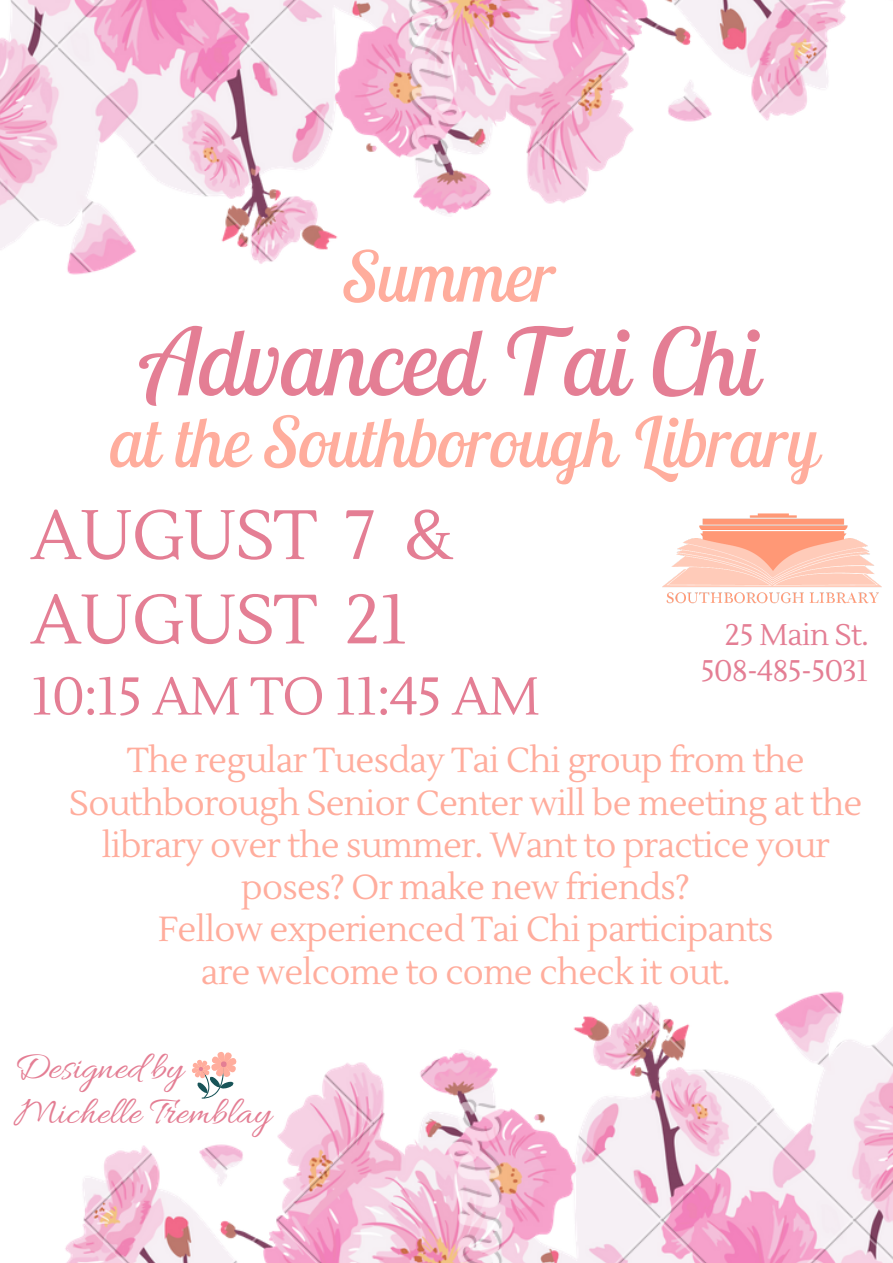
<style>
.page{position:relative;width:893px;height:1263px;background:#fff}
.page>*{position:absolute;margin:0;border:0;box-sizing:border-box;transform-origin:0 0}
.t1{font:italic 92.7px "Lobster Two";color:#e47e94}
.t2{font:italic 69.53px "Lobster Two";color:#ffad9d}
.t3{font:69.53px/84.4px "Lustria";letter-spacing:-.02em;color:#e47e94}
.t4{font:52.95px "Lustria";letter-spacing:-.02em;color:#e47e94}
.t5{font:39.75px/44.5px "Allura";color:#e47e94}
.t6{font:34.72px/42.2px "Lustria";letter-spacing:-.02em;color:#ffad9d;text-align:center}
.t7{font:29.78px/36px "Lustria";letter-spacing:-.02em;color:#e47e94;text-align:right}
</style>
<div class="page">
<img style="left:0;top:0;width:846px;height:275px">
<img style="left:65px;top:991px;width:828px;height:272px">
<svg style="left:192px;top:1052px;width:44px;height:46px"></svg>
<img style="left:662px;top:513px;width:220px;height:91px">
<h2 class="t2" style="left:343px;top:232px;width:213px">Summer</h2>
<h1 class="t1" style="left:143px;top:303px;width:618px">Advanced Tai Chi</h1>
<h2 class="t2" style="left:110px;top:397px;width:711px">at the Southborough Library</h2>
<h2 class="t3" style="left:31px;top:495px;width:424px">AUGUST 7 &amp;<br>AUGUST 21</h2>
<p class="t7" style="left:701px;top:617px;width:169px">25 Main St.<br>508-485-5031</p>
<h3 class="t4" style="left:31px;top:664px;width:510px">10:15 AM TO 11:45 AM</h3>
<p class="t6" style="left:69px;top:740px;width:795px">The regular Tuesday Tai Chi group from the Southborough Senior Center will be meeting at the library over the summer. Want to practice your poses? Or make new friends?<br>Fellow experienced Tai Chi participants<br>are welcome to come check it out.</p>
<p class="t5" style="left:14px;top:1048px;width:258px">Designed by<br>Michelle Tremblay</p>
</div>
